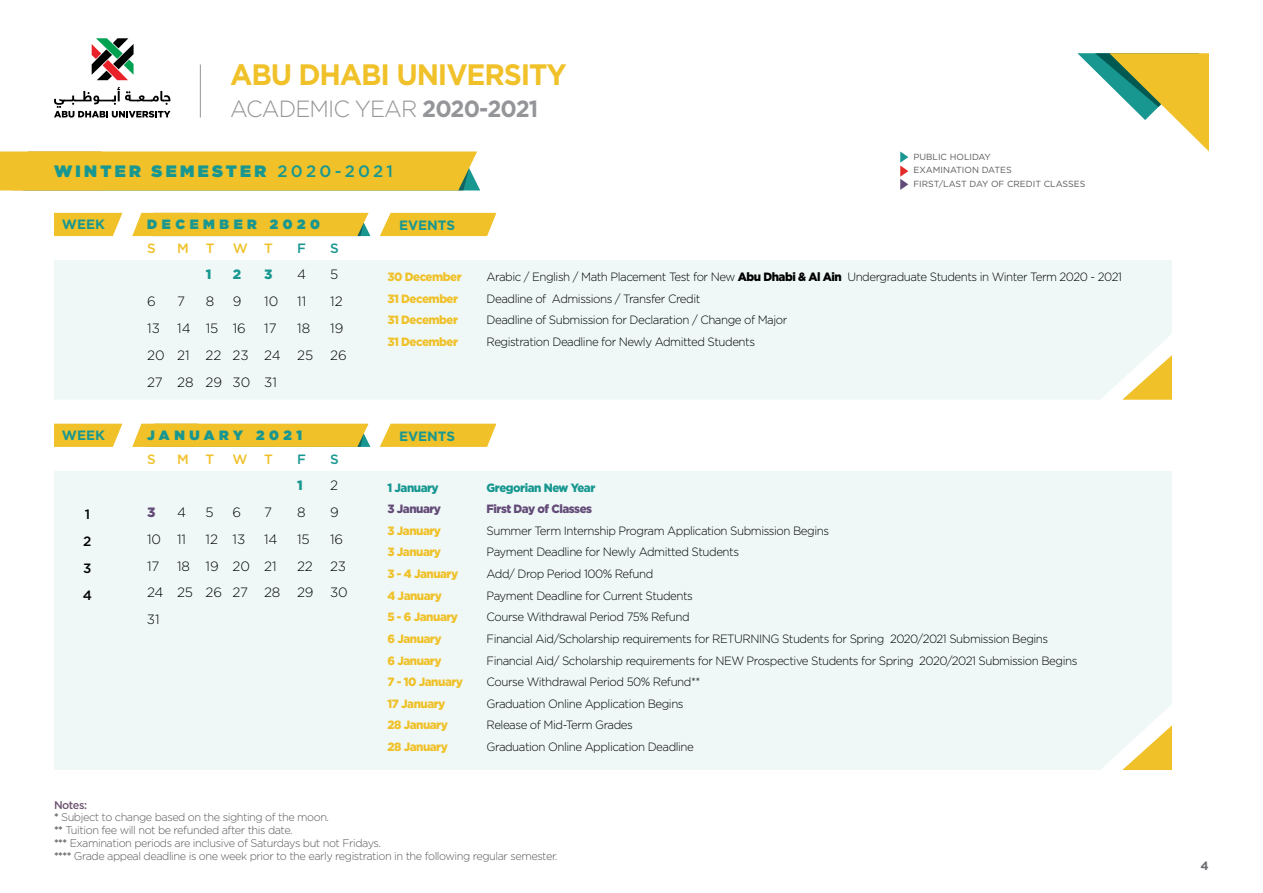
<style>
.page{position:relative;width:1263px;height:893px;background:#fff}
.page>*{position:absolute;margin:0;border:0;box-sizing:border-box;transform-origin:0 0}
.t1{font:700 29.55px "Gotham";letter-spacing:-.04em;color:#f0c129;scale:.96 1}
.t2{font:300 23.4px "Gotham";letter-spacing:-.04em;color:#939598;scale:.96 1}
.t3{font:900 16.5px "Gotham";letter-spacing:.2em;color:#189791}
.t4{font:500 16.5px "Gotham";letter-spacing:.2em;color:#189791}
.t5{font:300 13.5px/26.7px "Gotham";color:#000}
.t6{font:900 13.5px "Gotham";letter-spacing:.34em;color:#189791}
.t7{font:700 13.5px "Gotham";color:#189791}
.t8{font:500 13.5px "Gotham";color:#f0c129}
.t9{font:500 13.5px/26.7px "Gotham";color:#000}
.t10{font:500 13.5px "Gotham";color:#189791}
.t11{font:900 13.5px "Gotham";color:#189791}
.t12{font:900 13.5px "Gotham";color:#634b78}
.t13{font:300 12px "Gotham";letter-spacing:-.04em;color:#000;scale:.96 1}
.t14{font:900 12px "Gotham";letter-spacing:-.04em;color:#f0c129;scale:.96 1}
.t15{font:900 12px "Gotham";letter-spacing:-.04em;color:#634b78;scale:.96 1}
.t16{font:900 12px "Gotham";letter-spacing:-.04em;color:#189791;scale:.96 1}
.t17{font:700 12px "Gotham";color:#6d6e71}
.t18{font:300 11.25px/12.9px "Gotham";letter-spacing:-.04em;color:#58595b}
.t19{font:8.85px/13.5px "Gotham";color:#58595b}
.s1{font-weight:700}
.s2{font-weight:900}
.s3{font-weight:500;color:#6e5571}
.s4{font-weight:500}
</style>
<div class="page">
<div style="left:132px;top:213px;width:238px;height:23px;background:#f0c129"></div>
<svg style="left:132px;top:424px;width:238px;height:23px"></svg>
<div style="left:0;top:151px;width:480px;height:39px;background:#f0c129"></div>
<svg style="left:380px;top:213px;width:116px;height:23px"></svg>
<svg style="left:380px;top:424px;width:116px;height:23px"></svg>
<svg style="left:54px;top:213px;width:68px;height:23px"></svg>
<svg style="left:54px;top:424px;width:68px;height:23px"></svg>
<svg style="left:92px;top:38px;width:42px;height:42px"></svg>
<svg style="left:54px;top:87px;width:116px;height:31px"></svg>
<hr style="left:200px;top:64px;width:1px;height:54px;background:#939598">
<div style="left:54px;top:260px;width:1118px;height:140px;background:#eff8f7"></div>
<div style="left:54px;top:471px;width:1118px;height:299px;background:#eff8f7"></div>
<svg style="left:1077px;top:53px;width:132px;height:98px"></svg>
<svg style="left:900px;top:151px;width:8px;height:39px"></svg>
<h1 class="t1" style="left:230px;top:55px;width:352px">ABU DHABI UNIVERSITY</h1>
<h2 class="t2" style="left:230px;top:94px;width:323px">ACADEMIC YEAR <span class="s1">2020-2021</span></h2>
<h3 class="t3" style="left:54px;top:159px;width:88px">WINTER</h3>
<h3 class="t3" style="left:152px;top:159px;width:116px">SEMESTER</h3>
<h3 class="t4" style="left:278px;top:160px;width:117px">2020-2021</h3>
<p class="t7" style="left:62px;top:215px;width:45px">WEEK</p>
<p class="t6" style="left:147px;top:214px;width:111px">DECEMBER</p>
<p class="t6" style="left:270px;top:214px;width:52px">2020</p>
<p class="t8" style="left:147px;top:239px;width:10px">S</p>
<p class="t8" style="left:177px;top:239px;width:13px">M</p>
<p class="t8" style="left:206px;top:239px;width:10px">T</p>
<p class="t8" style="left:233px;top:239px;width:17px">W</p>
<p class="t8" style="left:264px;top:239px;width:10px">T</p>
<p class="t10" style="left:297px;top:239px;width:10px">F</p>
<p class="t10" style="left:330px;top:239px;width:10px">S</p>
<p class="t7" style="left:399px;top:216px;width:58px">EVENTS</p>
<p class="t19" style="left:913px;top:150px;width:173px">PUBLIC HOLIDAY<br>EXAMINATION DATES<br>FIRST/LAST DAY OF CREDIT CLASSES</p>
<p class="t7" style="left:62px;top:426px;width:45px">WEEK</p>
<p class="t9" style="left:83px;top:501px;width:11px">1<br>2<br>3<br>4</p>
<p class="t11" style="left:206px;top:265px;width:7px">1</p>
<p class="t11" style="left:233px;top:265px;width:10px">2</p>
<p class="t11" style="left:264px;top:265px;width:10px">3</p>
<p class="t5" style="left:297px;top:261px;width:10px">4</p>
<p class="t5" style="left:330px;top:261px;width:10px">5</p>
<p class="t14" style="left:387px;top:268px;width:79px">30 December</p>
<p class="t13" style="left:487px;top:269px;width:372px">Arabic / English / Math Placement Test for New <span class="s2">Abu Dhabi &amp; Al Ain</span></p>
<p class="t13" style="left:847px;top:269px;width:288px">Undergraduate Students in Winter Term 2020 - 2021</p>
<p class="t5" style="left:147px;top:288px;width:10px">6</p>
<p class="t5" style="left:177px;top:288px;width:9px">7</p>
<p class="t5" style="left:206px;top:288px;width:10px">8</p>
<p class="t5" style="left:233px;top:288px;width:10px">9</p>
<p class="t5" style="left:264px;top:288px;width:16px">10</p>
<p class="t5" style="left:297px;top:288px;width:11px">11</p>
<p class="t5" style="left:330px;top:288px;width:14px">12</p>
<p class="t14" style="left:387px;top:290px;width:75px">31 December</p>
<p class="t13" style="left:552px;top:291px;width:156px">Admissions / Transfer Credit</p>
<p class="t13" style="left:487px;top:291px;width:64px">Deadline of</p>
<p class="t5" style="left:147px;top:314px;width:14px">13</p>
<p class="t5" style="left:177px;top:314px;width:15px">14</p>
<p class="t5" style="left:206px;top:314px;width:14px">15</p>
<p class="t5" style="left:233px;top:314px;width:15px">16</p>
<p class="t5" style="left:264px;top:314px;width:14px">17</p>
<p class="t5" style="left:297px;top:314px;width:15px">18</p>
<p class="t5" style="left:330px;top:314px;width:15px">19</p>
<p class="t14" style="left:387px;top:312px;width:75px">31 December</p>
<p class="t13" style="left:487px;top:312px;width:315px">Deadline of Submission for Declaration / Change of Major</p>
<p class="t14" style="left:387px;top:333px;width:75px">31 December</p>
<p class="t13" style="left:487px;top:334px;width:281px">Registration Deadline for Newly Admitted Students</p>
<p class="t5" style="left:147px;top:341px;width:19px">20</p>
<p class="t5" style="left:177px;top:341px;width:14px">21</p>
<p class="t5" style="left:206px;top:341px;width:17px">22</p>
<p class="t5" style="left:233px;top:341px;width:18px">23</p>
<p class="t5" style="left:264px;top:341px;width:18px">24</p>
<p class="t5" style="left:297px;top:341px;width:18px">25</p>
<p class="t5" style="left:330px;top:341px;width:18px">26</p>
<p class="t5" style="left:147px;top:368px;width:17px">27</p>
<p class="t5" style="left:177px;top:368px;width:18px">28</p>
<p class="t5" style="left:206px;top:368px;width:18px">29</p>
<p class="t5" style="left:233px;top:368px;width:19px">30</p>
<p class="t5" style="left:264px;top:368px;width:14px">31</p>
<p class="t6" style="left:147px;top:425px;width:97px">JANUARY</p>
<p class="t6" style="left:256px;top:425px;width:48px">2021</p>
<p class="t7" style="left:399px;top:427px;width:58px">EVENTS</p>
<p class="t8" style="left:147px;top:450px;width:10px">S</p>
<p class="t8" style="left:177px;top:450px;width:13px">M</p>
<p class="t8" style="left:206px;top:450px;width:10px">T</p>
<p class="t8" style="left:233px;top:450px;width:17px">W</p>
<p class="t8" style="left:264px;top:450px;width:10px">T</p>
<p class="t10" style="left:297px;top:450px;width:10px">F</p>
<p class="t10" style="left:330px;top:450px;width:10px">S</p>
<p class="t11" style="left:297px;top:476px;width:7px">1</p>
<p class="t5" style="left:330px;top:472px;width:9px">2</p>
<p class="t16" style="left:387px;top:479px;width:55px">1 January</p>
<p class="t16" style="left:487px;top:479px;width:115px">Gregorian New Year</p>
<p class="t12" style="left:147px;top:503px;width:10px">3</p>
<p class="t5" style="left:177px;top:499px;width:10px">4</p>
<p class="t5" style="left:206px;top:499px;width:10px">5</p>
<p class="t5" style="left:233px;top:499px;width:10px">6</p>
<p class="t5" style="left:264px;top:499px;width:9px">7</p>
<p class="t5" style="left:297px;top:499px;width:10px">8</p>
<p class="t5" style="left:330px;top:499px;width:10px">9</p>
<p class="t15" style="left:387px;top:501px;width:57px">3 January</p>
<p class="t15" style="left:487px;top:501px;width:112px">First Day of Classes</p>
<p class="t5" style="left:147px;top:525px;width:16px">10</p>
<p class="t5" style="left:177px;top:525px;width:11px">11</p>
<p class="t5" style="left:206px;top:525px;width:14px">12</p>
<p class="t5" style="left:233px;top:525px;width:14px">13</p>
<p class="t5" style="left:264px;top:525px;width:15px">14</p>
<p class="t5" style="left:297px;top:525px;width:14px">15</p>
<p class="t5" style="left:330px;top:525px;width:15px">16</p>
<p class="t14" style="left:387px;top:522px;width:57px">3 January</p>
<p class="t13" style="left:487px;top:523px;width:358px">Summer Term Internship Program Application Submission Begins</p>
<p class="t14" style="left:387px;top:544px;width:57px">3 January</p>
<p class="t13" style="left:487px;top:545px;width:265px">Payment Deadline for Newly Admitted Students</p>
<p class="t5" style="left:147px;top:552px;width:14px">17</p>
<p class="t5" style="left:177px;top:552px;width:15px">18</p>
<p class="t5" style="left:206px;top:552px;width:15px">19</p>
<p class="t5" style="left:233px;top:552px;width:19px">20</p>
<p class="t5" style="left:264px;top:552px;width:14px">21</p>
<p class="t5" style="left:297px;top:552px;width:17px">22</p>
<p class="t5" style="left:330px;top:552px;width:18px">23</p>
<p class="t14" style="left:387px;top:566px;width:75px">4-3 January</p>
<p class="t13" style="left:487px;top:566px;width:175px">Add/ Drop Period 100% Refund</p>
<p class="t5" style="left:147px;top:579px;width:18px">24<br>31</p>
<p class="t5" style="left:177px;top:579px;width:18px">25</p>
<p class="t5" style="left:205px;top:579px;width:18px">26</p>
<p class="t5" style="left:232px;top:579px;width:17px">27</p>
<p class="t5" style="left:264px;top:579px;width:18px">28</p>
<p class="t5" style="left:297px;top:579px;width:18px">29</p>
<p class="t5" style="left:330px;top:579px;width:19px">30</p>
<p class="t14" style="left:387px;top:587px;width:58px">4 January</p>
<p class="t14" style="left:387px;top:609px;width:75px">6-5 January</p>
<p class="t13" style="left:487px;top:588px;width:217px">Payment Deadline for Current Students</p>
<p class="t13" style="left:487px;top:609px;width:213px">Course Withdrawal Period 75% Refund</p>
<p class="t14" style="left:387px;top:630px;width:58px">6 January</p>
<p class="t13" style="left:487px;top:631px;width:416px">Financial Aid/Scholarship requirements for RETURNING Students for Spring</p>
<p class="t13" style="left:890px;top:631px;width:166px">2020/2021 Submission Begins</p>
<p class="t14" style="left:387px;top:652px;width:58px">6 January</p>
<p class="t13" style="left:487px;top:653px;width:446px">Financial Aid/ Scholarship requirements for NEW Prospective Students for Spring</p>
<p class="t13" style="left:919px;top:653px;width:166px">2020/2021 Submission Begins</p>
<p class="t14" style="left:387px;top:674px;width:80px">10-7 January</p>
<p class="t13" style="left:487px;top:674px;width:224px">Course Withdrawal Period 50% Refund **</p>
<p class="t14" style="left:387px;top:695px;width:62px">17 January</p>
<p class="t13" style="left:487px;top:696px;width:207px">Graduation Online Application Begins</p>
<p class="t14" style="left:387px;top:717px;width:65px">28 January</p>
<p class="t13" style="left:487px;top:717px;width:154px">Release of Mid-Term Grades</p>
<p class="t14" style="left:387px;top:738px;width:65px">28 January</p>
<p class="t13" style="left:487px;top:739px;width:217px">Graduation Online Application Deadline</p>
<p class="t18" style="left:54px;top:798px;width:505px"><span class="s3">Notes:<br></span><span class="s4">*</span> Subject to change based on the sighting of the moon.<br><span class="s4">**</span> Tuition fee will not be refunded after this date.<br><span class="s4">***</span> Examination periods are inclusive of Saturdays but not Fridays.<br><span class="s4">****</span> Grade appeal deadline is one week prior to the early registration in the following regular semester.</p>
<p class="t17" style="left:1200px;top:858px;width:10px">4</p>
</div>
